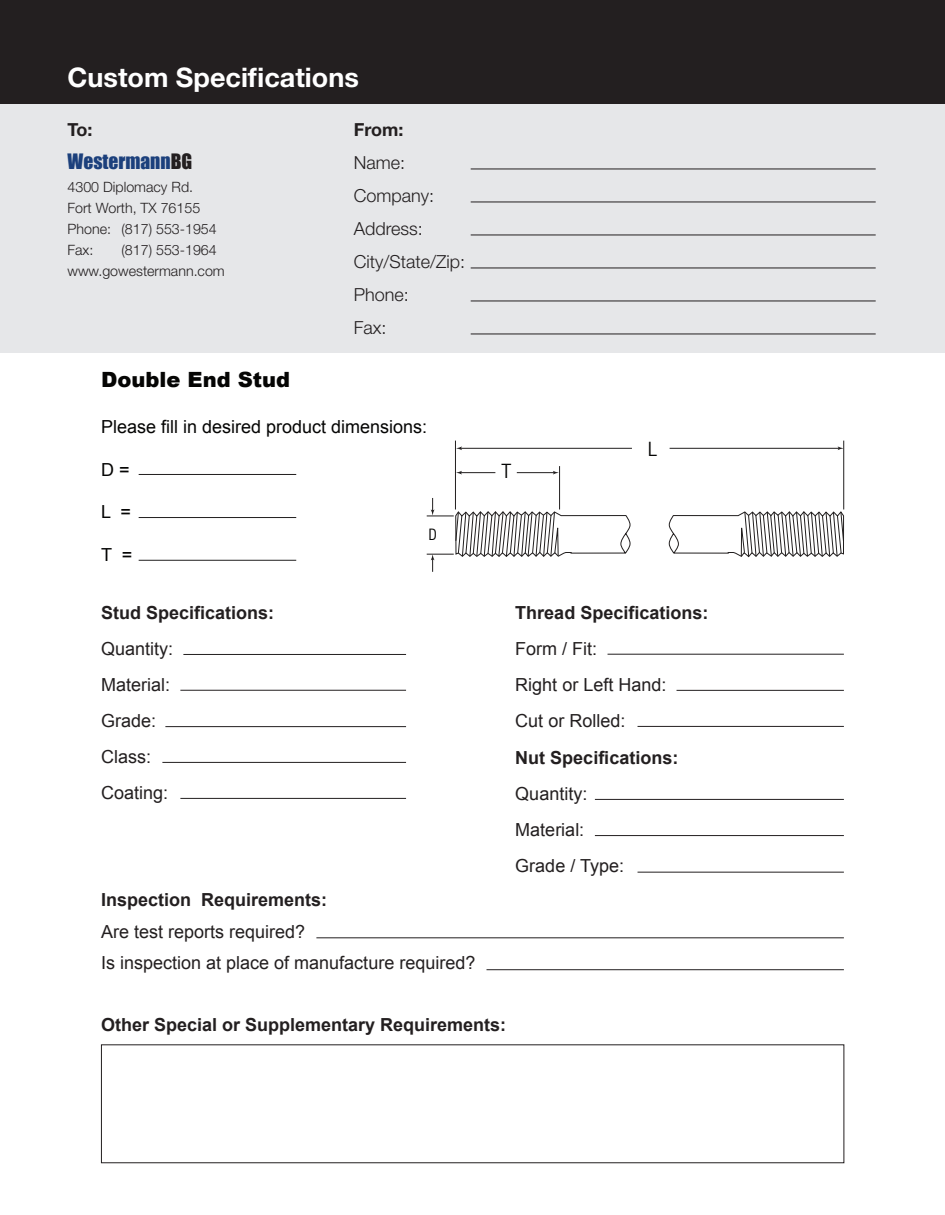
<style>
.page{position:relative;width:945px;height:1215px;background:#fff}
.page>*{position:absolute;margin:0;border:0;box-sizing:border-box;transform-origin:0 0}
.t1{font:700 27px "Helvetica Neue LT Std";color:#fff}
.t2{font:900 21px "Arial";color:#050504}
.t3{font:700 19.8px "Letter Gothic Std";color:#050504}
.t4{font:19.5px "Impact";color:#1c407c}
.t5{font:18px/36px "Arial";color:#231f20}
.t6{font:700 18px "Arial";color:#231f20}
.t7{font:300 18px/33px "Helvetica Neue LT Std";color:#231f20}
.t8{font:18px "Arial";color:#050504}
.t9{font:700 18px "Helvetica Neue LT Std";letter-spacing:-.01em;color:#231f20}
.t10{font:700 15.75px "Letter Gothic Std";color:#050504}
.t11{font:300 14.25px/21px "Helvetica Neue LT Std";color:#231f20}
.s1{color:#231f20}
</style>
<div class="page">
<div style="left:0;top:0;width:945px;height:104px;background:#231f20"></div>
<div style="left:0;top:104px;width:945px;height:248px;background:#e6e7e9"></div>
<hr style="left:471px;top:169px;width:405px;height:1px;background:#231f20">
<hr style="left:471px;top:202px;width:405px;height:1px;background:#231f20">
<hr style="left:471px;top:235px;width:405px;height:1px;background:#231f20">
<hr style="left:471px;top:268px;width:405px;height:1px;background:#231f20">
<hr style="left:471px;top:301px;width:405px;height:1px;background:#231f20">
<hr style="left:471px;top:334px;width:405px;height:1px;background:#231f20">
<hr style="left:139px;top:474px;width:157px;height:1px;background:#211e1e">
<hr style="left:139px;top:517px;width:157px;height:1px;background:#211e1e">
<hr style="left:183px;top:654px;width:223px;height:1px;background:#231f20">
<hr style="left:165px;top:726px;width:241px;height:1px;background:#231f20">
<hr style="left:162px;top:762px;width:244px;height:1px;background:#231f20">
<hr style="left:180px;top:798px;width:226px;height:1px;background:#231f20">
<hr style="left:608px;top:654px;width:236px;height:1px;background:#231f20">
<hr style="left:677px;top:690px;width:167px;height:1px;background:#231f20">
<hr style="left:595px;top:799px;width:249px;height:1px;background:#231f20">
<hr style="left:595px;top:835px;width:249px;height:1px;background:#231f20">
<div style="left:101px;top:1045px;width:743px;height:118px;border:1px solid #231f20"></div>
<hr style="left:316px;top:937px;width:528px;height:1px;background:#231f20">
<hr style="left:487px;top:969px;width:357px;height:1px;background:#231f20">
<svg style="left:669px;top:511px;width:175px;height:47px"></svg>
<hr style="left:455px;top:441px;width:1px;height:68px;background:#211e1e">
<hr style="left:843px;top:441px;width:1px;height:68px;background:#211e1e">
<hr style="left:460px;top:448px;width:172px;height:1px;background:#211e1e">
<svg style="left:456px;top:446px;width:6px;height:4px"></svg>
<hr style="left:670px;top:448px;width:169px;height:1px;background:#211e1e">
<svg style="left:838px;top:446px;width:6px;height:4px"></svg>
<svg style="left:427px;top:498px;width:203px;height:74px"></svg>
<hr style="left:638px;top:872px;width:206px;height:1px;background:#231f20">
<hr style="left:638px;top:726px;width:206px;height:1px;background:#231f20">
<hr style="left:180px;top:690px;width:226px;height:1px;background:#231f20">
<hr style="left:559px;top:466px;width:1px;height:43px;background:#211e1e">
<hr style="left:460px;top:472px;width:35px;height:1px;background:#211e1e">
<svg style="left:456px;top:471px;width:6px;height:3px"></svg>
<hr style="left:517px;top:472px;width:37px;height:1px;background:#211e1e">
<svg style="left:553px;top:471px;width:6px;height:3px"></svg>
<hr style="left:139px;top:560px;width:157px;height:1px;background:#211e1e">
<h1 class="t1" style="left:68px;top:60px;width:293px">Custom Specifications</h1>
<p class="t9" style="left:68px;top:119px;width:27px">To:</p>
<p class="t4" style="left:68px;top:146px;width:126px">Westermann<span class="s1">BG</span></p>
<p class="t11" style="left:68px;top:176px;width:151px">4300 Diplomacy Rd.<br>Fort Worth, TX 76155<br>Phone: (817) 553-1954<br>Fax:</p>
<p class="t9" style="left:354px;top:119px;width:51px">From:</p>
<p class="t7" style="left:354px;top:146px;width:113px">Name:<br>Company:<br>Address:<br>City/State/Zip:<br>Phone:<br>Fax:</p>
<p class="t11" style="left:68px;top:239px;width:159px;text-indent:54px">(817) 553-1964 www.gowestermann.com</p>
<p class="t2" style="left:101px;top:365px;width:191px">Double End Stud</p>
<p class="t8" style="left:101px;top:415px;width:328px">Please fill in desired product dimensions:</p>
<p class="t8" style="left:101px;top:457px;width:30px">D =</p>
<p class="t8" style="left:101px;top:500px;width:31px">L =</p>
<p class="t8" style="left:101px;top:543px;width:33px">T =</p>
<p class="t6" style="left:101px;top:600px;width:175px">Stud Specifications:</p>
<p class="t5" style="left:101px;top:630px;width:74px">Quantity:<br>Material:<br>Grade:<br>Class:<br>Coating:</p>
<p class="t10" style="left:428px;top:524px;width:11px">D</p>
<p class="t6" style="left:101px;top:888px;width:228px">Inspection Requirements:</p>
<p class="t5" style="left:101px;top:916px;width:376px;line-height:31.5px">Are test reports required?<br>Is inspection at place of manufacture required?</p>
<p class="t3" style="left:501px;top:459px;width:13px">T</p>
<p class="t3" style="left:646px;top:437px;width:13px">L</p>
<p class="t6" style="left:515px;top:600px;width:195px">Thread Specifications:</p>
<p class="t5" style="left:515px;top:630px;width:153px">Form / Fit:<br>Right or Left Hand:<br>Cut or Rolled:</p>
<p class="t6" style="left:515px;top:746px;width:165px">Nut Specifications:</p>
<p class="t5" style="left:515px;top:776px;width:110px">Quantity:<br>Material:<br>Grade / Type:</p>
<p class="t6" style="left:101px;top:1013px;width:407px">Other Special or Supplementary Requirements:</p>
</div>
